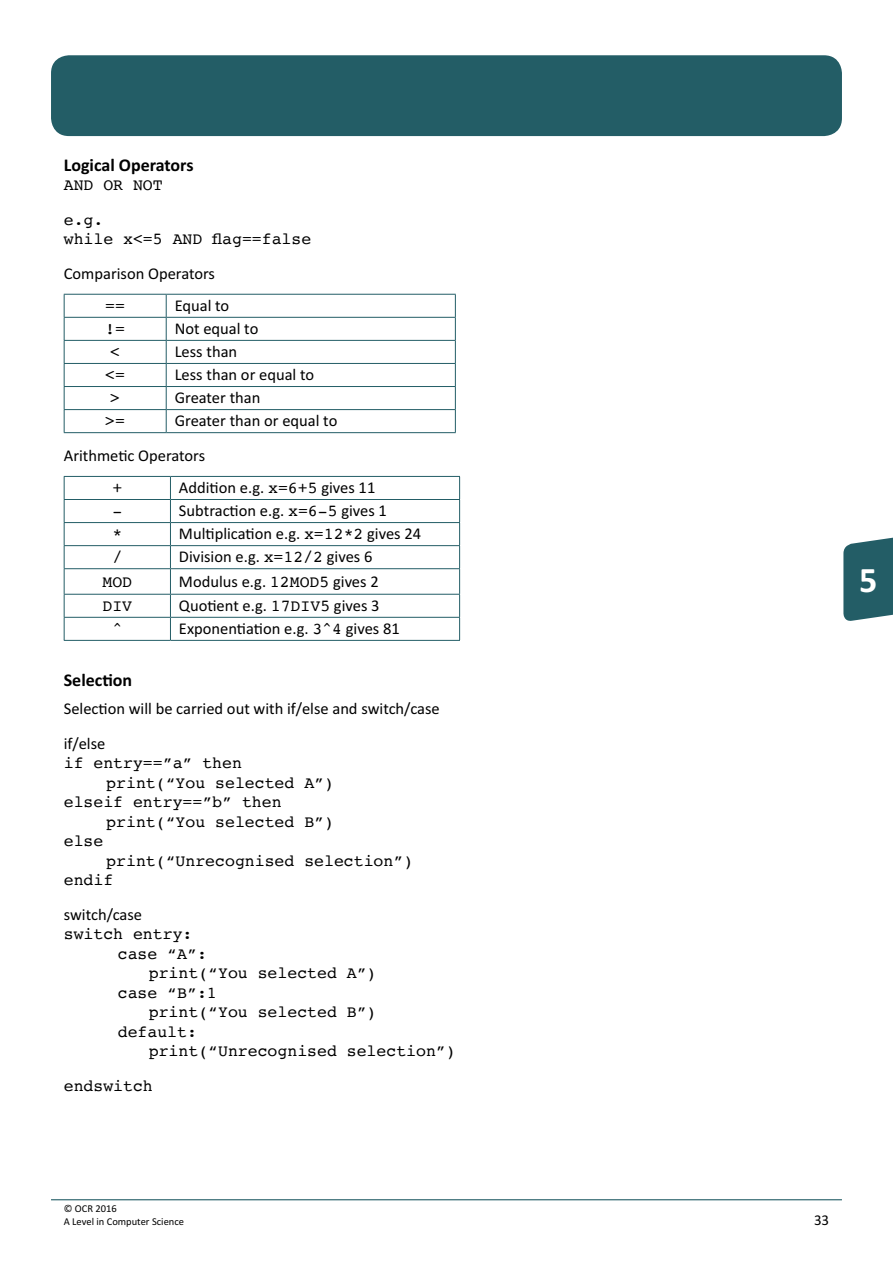
<style>
.page{position:relative;width:893px;height:1263px;background:#fff}
.page>*{position:absolute;margin:0;border:0;box-sizing:border-box;transform-origin:0 0}
.t1{font:700 36px "Calibri";color:#fff}
.Heading4{font:700 18px "Calibri";color:#000}
.BodyTextCour{font:16.5px/19.5px "Courier";color:#000}
.TableText{font:16.5px "Calibri";color:#000}
.BodyText{font:16.5px "Calibri";color:#000}
.t2{font:15px "Calibri";color:#000}
.t3{font:10.5px/12.8px "Calibri";color:#000}
.s1{font-family:"Courier"}
</style>
<div class="page">
<hr style="left:51px;top:1199px;width:791px;height:1px;background:#235d66">
<div style="left:51px;top:55px;width:791px;height:81px;background:#235d66;border-radius:18px"></div>
<svg style="left:843px;top:537px;width:50px;height:84px"></svg>
<hr style="left:64px;top:317px;width:102px;height:1px;background:#235d66">
<hr style="left:166px;top:317px;width:290px;height:1px;background:#235d66">
<hr style="left:64px;top:340px;width:102px;height:1px;background:#235d66">
<hr style="left:166px;top:340px;width:290px;height:1px;background:#235d66">
<hr style="left:64px;top:363px;width:102px;height:1px;background:#235d66">
<hr style="left:166px;top:363px;width:290px;height:1px;background:#235d66">
<hr style="left:64px;top:386px;width:102px;height:1px;background:#235d66">
<hr style="left:166px;top:386px;width:290px;height:1px;background:#235d66">
<hr style="left:64px;top:409px;width:102px;height:1px;background:#235d66">
<hr style="left:166px;top:409px;width:290px;height:1px;background:#235d66">
<svg style="left:166px;top:295px;width:1px;height:137px"></svg>
<hr style="left:64px;top:294px;width:102px;height:1px;background:#235d66">
<hr style="left:166px;top:294px;width:290px;height:1px;background:#235d66">
<svg style="left:64px;top:295px;width:1px;height:137px"></svg>
<svg style="left:455px;top:295px;width:1px;height:137px"></svg>
<hr style="left:64px;top:432px;width:102px;height:1px;background:#235d66">
<hr style="left:166px;top:432px;width:290px;height:1px;background:#235d66">
<hr style="left:64px;top:499px;width:106px;height:1px;background:#235d66">
<hr style="left:170px;top:499px;width:290px;height:1px;background:#235d66">
<hr style="left:64px;top:522px;width:106px;height:1px;background:#235d66">
<hr style="left:170px;top:522px;width:290px;height:1px;background:#235d66">
<hr style="left:64px;top:545px;width:106px;height:1px;background:#235d66">
<hr style="left:170px;top:545px;width:290px;height:1px;background:#235d66">
<hr style="left:64px;top:568px;width:106px;height:1px;background:#235d66">
<hr style="left:170px;top:568px;width:290px;height:1px;background:#235d66">
<hr style="left:64px;top:594px;width:106px;height:1px;background:#235d66">
<hr style="left:170px;top:594px;width:290px;height:1px;background:#235d66">
<hr style="left:64px;top:617px;width:106px;height:1px;background:#235d66">
<hr style="left:170px;top:617px;width:290px;height:1px;background:#235d66">
<svg style="left:170px;top:477px;width:1px;height:163px"></svg>
<hr style="left:64px;top:476px;width:106px;height:1px;background:#235d66">
<hr style="left:170px;top:476px;width:290px;height:1px;background:#235d66">
<svg style="left:64px;top:477px;width:1px;height:163px"></svg>
<svg style="left:459px;top:477px;width:1px;height:163px"></svg>
<hr style="left:64px;top:640px;width:106px;height:1px;background:#235d66">
<hr style="left:170px;top:640px;width:290px;height:1px;background:#235d66">
<h2 class="Heading4" style="left:64px;top:152px;width:131px">Logical Operators</h2>
<p class="BodyTextCour" style="left:64px;top:175px;width:100px">AND OR NOT</p>
<p class="BodyTextCour" style="left:64px;top:209px;width:249px">e.g.<br>while x&lt;=5 AND flag==false</p>
<p class="BodyText" style="left:64px;top:262px;width:153px">Comparison Operators</p>
<p class="BodyTextCour" style="left:105px;top:296px;width:21px">==</p>
<p class="TableText" style="left:175px;top:294px;width:56px">Equal to</p>
<p class="BodyTextCour" style="left:105px;top:319px;width:21px">!=</p>
<p class="TableText" style="left:175px;top:317px;width:85px">Not equal to</p>
<p class="BodyTextCour" style="left:110px;top:342px;width:11px">&lt;</p>
<p class="TableText" style="left:175px;top:340px;width:64px">Less than</p>
<p class="BodyTextCour" style="left:105px;top:365px;width:21px">&lt;=</p>
<p class="TableText" style="left:175px;top:363px;width:141px">Less than or equal to</p>
<p class="BodyTextCour" style="left:110px;top:388px;width:11px">&gt;</p>
<p class="TableText" style="left:175px;top:386px;width:87px">Greater than</p>
<p class="BodyTextCour" style="left:105px;top:411px;width:21px">&gt;=</p>
<p class="TableText" style="left:175px;top:409px;width:164px">Greater than or equal to</p>
<p class="BodyText" style="left:64px;top:444px;width:143px">Arithmetic Operators</p>
<p class="BodyTextCour" style="left:112px;top:478px;width:11px">+</p>
<p class="TableText" style="left:179px;top:476px;width:198px">Addition e.g. <span class="s1">x=6+5</span> gives 11</p>
<p class="BodyTextCour" style="left:112px;top:501px;width:11px">-</p>
<p class="TableText" style="left:179px;top:499px;width:210px">Subtraction e.g. <span class="s1">x=6-5</span> gives 1</p>
<p class="BodyTextCour" style="left:112px;top:524px;width:11px">*</p>
<p class="TableText" style="left:179px;top:522px;width:244px">Multiplication e.g. <span class="s1">x=12*2</span> gives 24</p>
<p class="BodyTextCour" style="left:112px;top:547px;width:11px">/</p>
<p class="TableText" style="left:179px;top:545px;width:195px">Division e.g. <span class="s1">x=12/2</span> gives 6</p>
<p class="BodyTextCour" style="left:102px;top:571px;width:31px">MOD</p>
<p class="TableText" style="left:179px;top:570px;width:201px">Modulus e.g. <span class="s1">12MOD5</span> gives 2</p>
<p class="BodyTextCour" style="left:102px;top:595px;width:31px">DIV</p>
<p class="TableText" style="left:179px;top:594px;width:202px">Quotient e.g. <span class="s1">17DIV5</span> gives 3</p>
<p class="BodyTextCour" style="left:112px;top:619px;width:11px">^</p>
<p class="TableText" style="left:179px;top:617px;width:222px">Exponentiation e.g. <span class="s1">3^4</span> gives 81</p>
<h2 class="Heading4" style="left:64px;top:667px;width:70px">Selection</h2>
<p class="BodyText" style="left:64px;top:697px;width:378px">Selection will be carried out with if/else and switch/case</p>
<p class="BodyText" style="left:64px;top:732px;width:43px">if/else</p>
<p class="BodyTextCour" style="left:64px;top:753px;width:180px">if entry==”a” then</p>
<p class="BodyTextCour" style="left:106px;top:772px;width:229px">print(“You selected A”)</p>
<p class="BodyTextCour" style="left:64px;top:792px;width:219px">elseif entry==”b” then</p>
<p class="BodyTextCour" style="left:106px;top:811px;width:229px">print(“You selected B”)</p>
<p class="BodyTextCour" style="left:64px;top:831px;width:41px">else</p>
<p class="BodyTextCour" style="left:106px;top:850px;width:308px">print(“Unrecognised selection”)</p>
<p class="BodyTextCour" style="left:64px;top:870px;width:51px">endif</p>
<p class="BodyText" style="left:64px;top:903px;width:80px">switch/case</p>
<p class="BodyTextCour" style="left:64px;top:924px;width:130px">switch entry:</p>
<p class="BodyTextCour" style="left:118px;top:943px;width:91px">case “A”:</p>
<p class="BodyTextCour" style="left:149px;top:963px;width:229px">print(“You selected A”)</p>
<p class="BodyTextCour" style="left:118px;top:982px;width:101px">case “B”:1</p>
<p class="BodyTextCour" style="left:149px;top:1002px;width:229px">print(“You selected B”)</p>
<p class="BodyTextCour" style="left:118px;top:1021px;width:81px">default:</p>
<p class="BodyTextCour" style="left:149px;top:1041px;width:308px">print(“Unrecognised selection”)</p>
<p class="BodyTextCour" style="left:64px;top:1075px;width:91px">endswitch</p>
<h1 class="t1" style="left:859px;top:555px;width:20px">5</h1>
<p class="t3" style="left:64px;top:1202px;width:122px">© OCR 2016<br>A Level in Computer Science</p>
<p class="t2" style="left:814px;top:1209px;width:17px">33</p>
</div>
